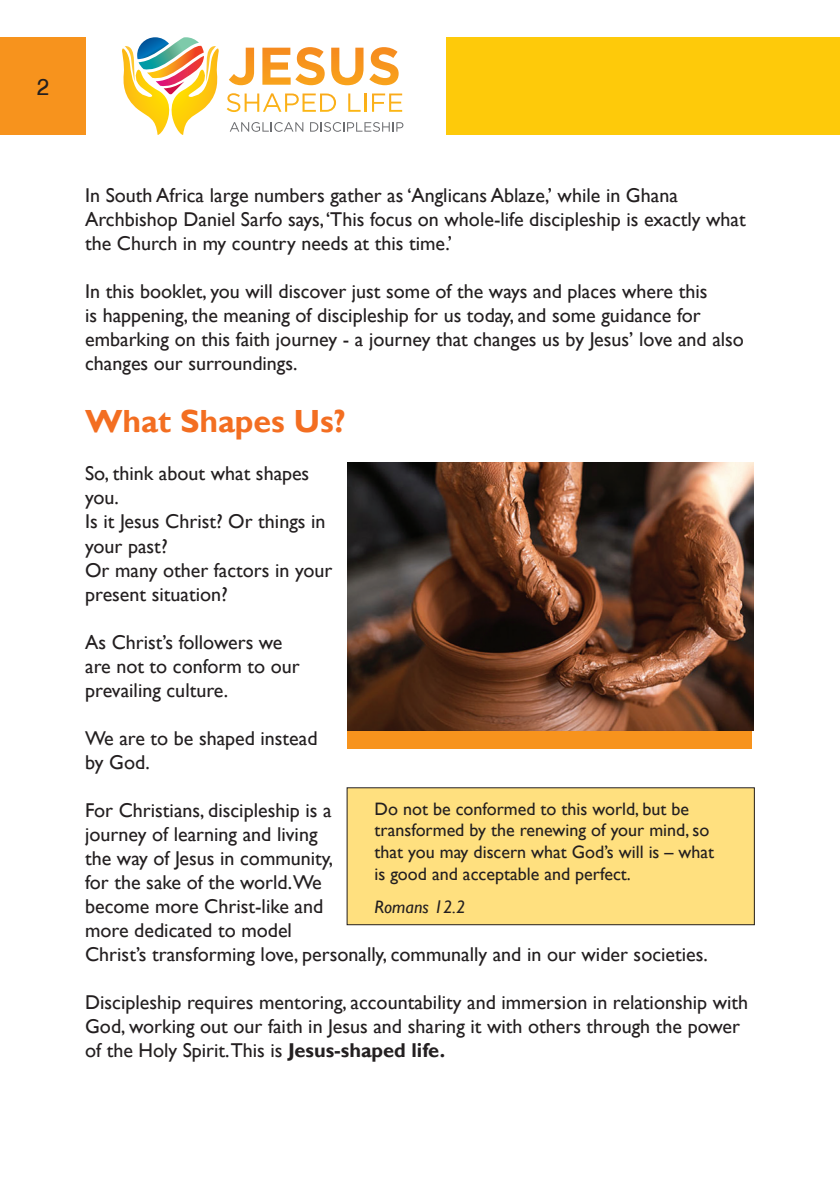
<style>
.page{position:relative;width:840px;height:1191px;background:#fff}
.page>*{position:absolute;margin:0;border:0;box-sizing:border-box;transform-origin:0 0}
.t1{font:700 32px "Gill Sans";color:#f36e21}
.t2{font:22px "Helv";color:#231f20}
.t3{font:20px/24px "Gill Sans";color:#231f20}
.t4{font:18px/21.6px "Gill Sans";color:#231f20}
.t5{font:italic 18px "Gill Sans";color:#231f20}
.s1{font-weight:700}
</style>
<div class="page">
<div style="left:0;top:37px;width:86px;height:98px;background:#f7931d"></div>
<div style="left:446px;top:37px;width:393px;height:98px;background:#feca0a"></div>
<svg style="left:229px;top:48px;width:25px;height:37px"></svg>
<svg style="left:262px;top:47px;width:62px;height:38px"></svg>
<svg style="left:331px;top:48px;width:32px;height:37px"></svg>
<svg style="left:369px;top:47px;width:29px;height:38px"></svg>
<svg style="left:226px;top:93px;width:110px;height:19px"></svg>
<svg style="left:348px;top:93px;width:18px;height:19px"></svg>
<svg style="left:372px;top:93px;width:30px;height:19px"></svg>
<svg style="left:229px;top:122px;width:74px;height:10px"></svg>
<svg style="left:310px;top:122px;width:93px;height:10px"></svg>
<svg style="left:122px;top:37px;width:97px;height:98px"></svg>
<div style="left:347px;top:464px;width:404px;height:284px;background:#f7931d"></div>
<img style="left:347px;top:463px;width:406px;height:267px">
<div style="left:347px;top:787px;width:407px;height:137px;background:#ffe07f"></div>
<div style="left:346px;top:787px;width:408px;height:138px;border:1px solid #231f20"></div>
<p class="t2" style="left:37px;top:73px;width:14px">2</p>
<p class="t3" style="left:85px;top:184px;width:661px">In South Africa large numbers gather as ‘Anglicans Ablaze,’ while in Ghana<br>Archbishop Daniel Sarfo says, ‘This focus on whole-life discipleship is exactly what the Church in my country needs at this time.’</p>
<p class="t3" style="left:85px;top:280px;width:660px">In this booklet, you will discover just some of the ways and places where this<br>is happening, the meaning of discipleship for us today, and some guidance for embarking on this faith journey - a journey that changes us by Jesus’ love and also changes our surroundings.</p>
<h1 class="t1" style="left:85px;top:402px;width:262px">What Shapes Us?</h1>
<p class="t3" style="left:85px;top:462px;width:248px">So, think about what shapes you.<br>Is it Jesus Christ? Or things in your past?<br>Or many other factors in your present situation?</p>
<p class="t3" style="left:85px;top:630px;width:216px">As Christ’s followers we are not to conform to our prevailing culture.</p>
<p class="t3" style="left:85px;top:726px;width:234px">We are to be shaped instead by God.</p>
<p class="t3" style="left:85px;top:798px;width:624px">For Christians, discipleship is a<br>journey of learning and living<br>the way of Jesus in community,<br>for the sake of the world.We<br>become more Christ-like and<br>more dedicated to model<br>Christ’s transforming love, personally, communally and in our wider societies.</p>
<p class="t3" style="left:85px;top:990px;width:664px">Discipleship requires mentoring, accountability and immersion in relationship with<br>God, working out our faith in Jesus and sharing it with others through the power of the Holy Spirit.This is <span class="s1">Jesus-shaped life.</span></p>
<p class="t4" style="left:374px;top:798px;width:341px">Do not be conformed to this world, but be transformed by the renewing of your mind, so that you may discern what God’s will is – what is good and acceptable and perfect.</p>
<p class="t5" style="left:374px;top:896px;width:92px">Romans 12.2</p>
</div>
